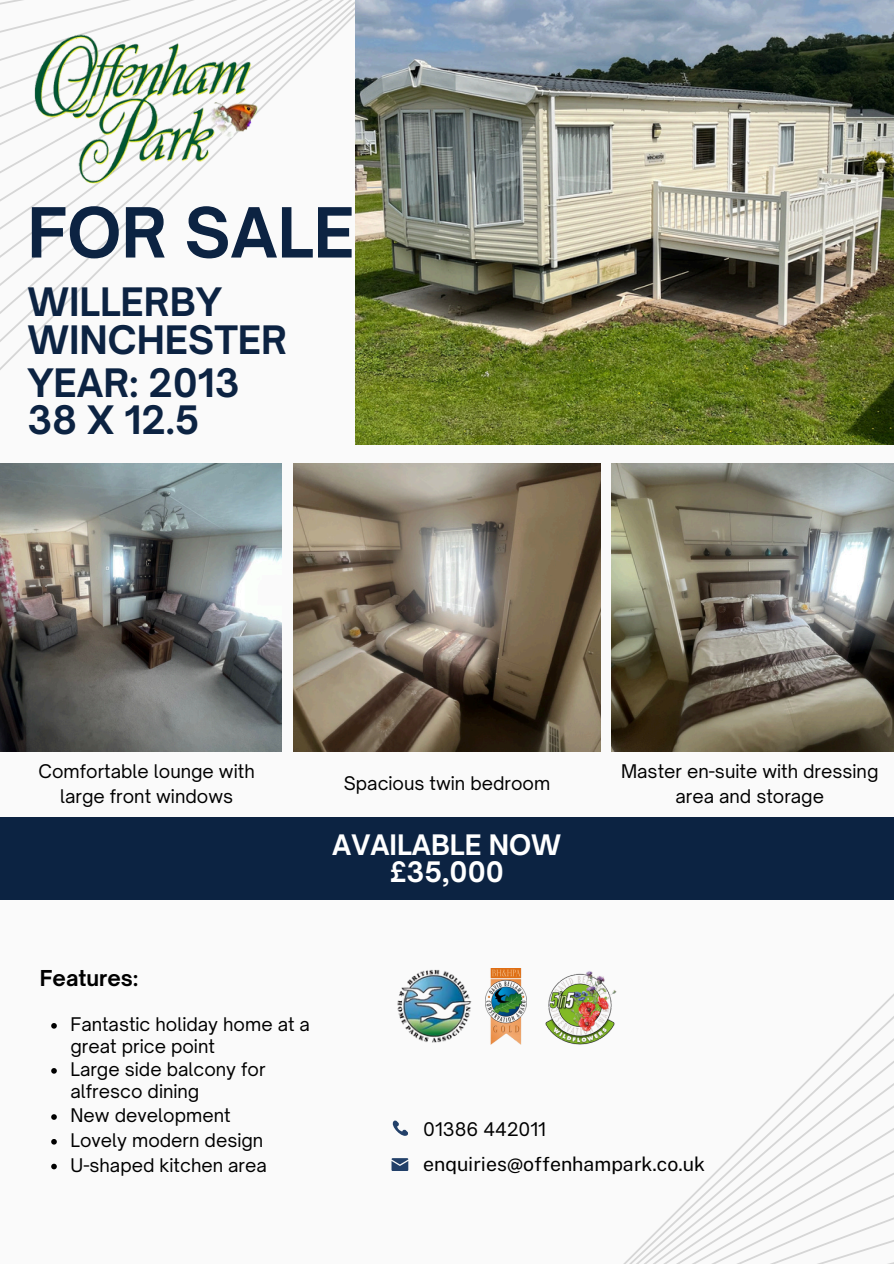
<style>
.page{position:relative;width:894px;height:1264px;background:#fff}
.page>*{position:absolute;margin:0;border:0;box-sizing:border-box;transform-origin:0 0}
.t1{font:700 66px "Open Sauce One";color:#0c2342}
.t2{font:700 37.5px/37.2px "Open Sauce One";color:#0c2342}
.t3{font:700 27px/27px "Open Sauce One";color:#fff;text-align:center}
.t4{font:700 21px "Open Sauce One";color:#000}
.t5{font:19.5px "Public Sans";color:#000}
.t6{font:18px/24.8px "Open Sauce One";color:#000;text-align:center}
</style>
<div class="page">
<div style="left:0;top:0;width:893px;height:1263px;background:#fafafa"></div>
<img style="left:0;top:463px;width:282px;height:288px">
<img style="left:293px;top:463px;width:307px;height:288px">
<img style="left:611px;top:463px;width:282px;height:288px">
<svg style="left:533px;top:899px;width:360px;height:364px"></svg>
<svg style="left:0;top:0;width:355px;height:370px"></svg>
<img style="left:355px;top:0;width:538px;height:444px">
<div style="left:0;top:817px;width:893px;height:82px;background:#0c2342"></div>
<img style="left:389px;top:961px;width:89px;height:89px;border-radius:50%">
<svg style="left:392px;top:1120px;width:16px;height:16px"></svg>
<svg style="left:391px;top:1158px;width:17px;height:12px"></svg>
<img style="left:27px;top:30px;width:239px;height:164px">
<img style="left:485px;top:968px;width:41px;height:76px">
<img style="left:538px;top:965px;width:83px;height:82px">
<svg style="left:51px;top:1023px;width:6px;height:5px"></svg>
<svg style="left:51px;top:1068px;width:6px;height:5px"></svg>
<svg style="left:51px;top:1114px;width:6px;height:5px"></svg>
<svg style="left:51px;top:1139px;width:6px;height:5px"></svg>
<svg style="left:51px;top:1163px;width:6px;height:6px"></svg>
<p class="t1" style="left:27px;top:191px;width:328px">FOR SALE</p>
<p class="t2" style="left:27px;top:283px;width:261px">WILLERBY<br>WINCHESTER</p>
<p class="t2" style="left:27px;top:363px;width:214px">YEAR: 2013<br>38 X 12.5</p>
<h2 class="t6" style="left:39px;top:758px;width:217px">Comfortable lounge with large front windows</h2>
<p class="t6" style="left:343px;top:771px;width:208px">Spacious twin bedroom</p>
<p class="t3" style="left:332px;top:831px;width:230px">AVAILABLE NOW £35,000</p>
<p class="t6" style="left:621px;top:758px;width:259px">Master en-suite with dressing area and storage</p>
<p class="t4" style="left:40px;top:964px;width:100px">Features:</p>
<p class="t6" style="left:70px;top:1012px;width:241px;line-height:22.5px;text-align:left">Fantastic holiday home at a great price point</p>
<p class="t6" style="left:70px;top:1057px;width:196px;line-height:22.5px;text-align:left">Large side balcony for alfresco dining</p>
<h3 class="t6" style="left:70px;top:1102px;width:161px">New development</h3>
<h4 class="t6" style="left:70px;top:1127px;width:194px">Lovely modern design</h4>
<p class="t6" style="left:70px;top:1152px;width:198px">U-shaped kitchen area</p>
<p class="t6" style="left:423px;top:1116px;width:124px">01386 442011</p>
<p class="t5" style="left:423px;top:1152px;width:283px">enquiries@offenhampark.co.uk</p>
</div>
